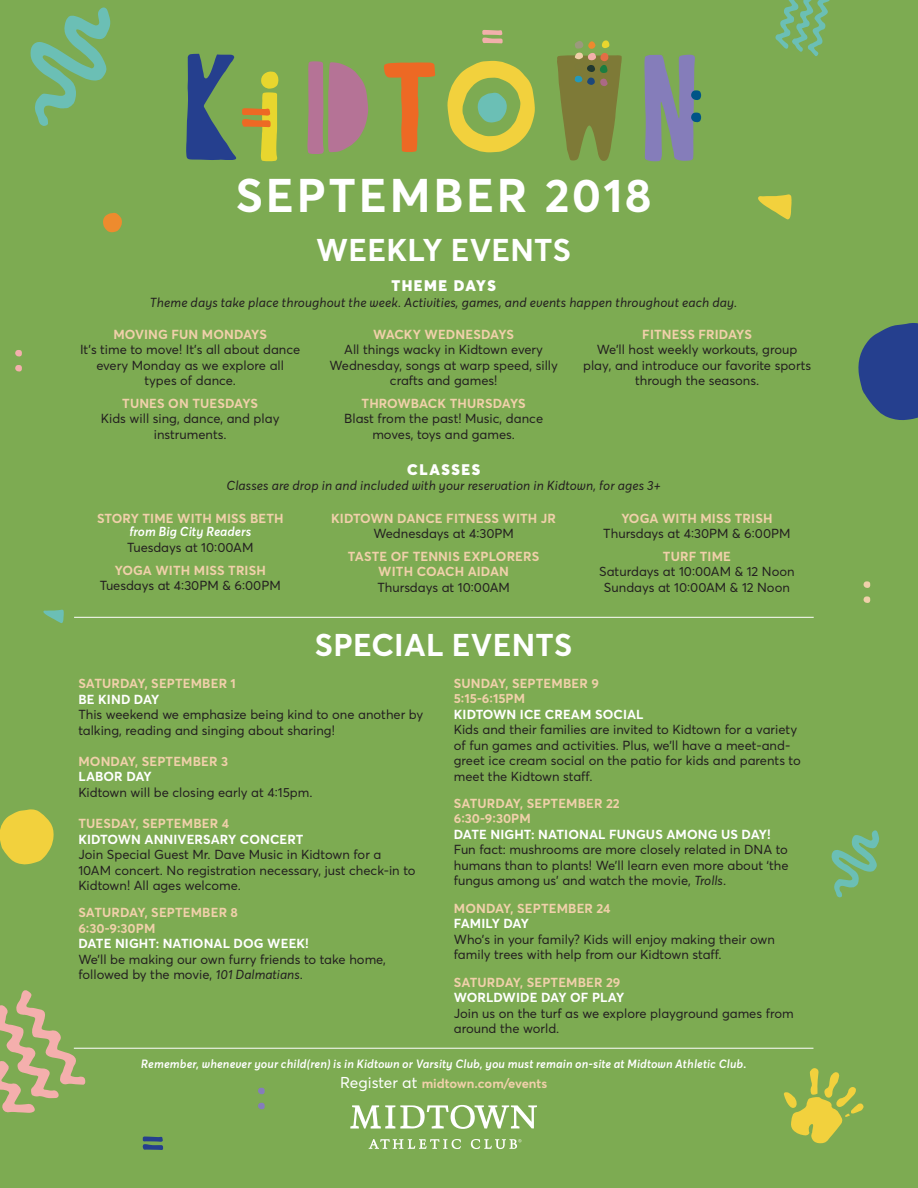
<style>
.page{position:relative;width:918px;height:1188px;background:#7dab52}
.page>*{position:absolute;margin:0;border:0;box-sizing:border-box;transform-origin:0 0}
.t1{font:700 46.65px "Averta";letter-spacing:.06em;color:#fff}
.t2{font:700 31.05px "Averta";letter-spacing:.01em;color:#fff}
.t3{font:900 15.15px "Averta";letter-spacing:.1em;color:#fff}
.t4{font:12.9px/15.6px "Averta";color:#231f20}
.t5{font:700 12.9px "Averta";letter-spacing:.01em;color:#f0d0aa}
.t6{font:italic 12.9px "Averta";letter-spacing:.01em;color:#231f20}
.t7{font:700 12.9px "Averta";letter-spacing:.01em;color:#fff}
.t8{font:italic 600 12.9px "Averta";color:#fff}
.t9{font:700 12.9px "Averta";letter-spacing:-.03em;color:#fff}
.t10{font:italic 600 11.85px "Averta";letter-spacing:.01em;color:#fff}
.s1{font-style:italic}
.s2{font-weight:400;font-size:15.6px;color:#fff}
</style>
<div class="page">
<hr style="left:74px;top:617px;width:740px;height:1px;background:#fff">
<hr style="left:74px;top:1048px;width:739px;height:1px;background:#fff">
<svg style="left:0;top:990px;width:85px;height:123px"></svg>
<svg style="left:30px;top:7px;width:81px;height:119px"></svg>
<svg style="left:784px;top:1068px;width:80px;height:76px"></svg>
<svg style="left:43px;top:610px;width:21px;height:13px"></svg>
<svg style="left:858px;top:323px;width:60px;height:97px"></svg>
<svg style="left:103px;top:213px;width:19px;height:19px"></svg>
<svg style="left:0;top:809px;width:54px;height:56px"></svg>
<svg style="left:258px;top:1088px;width:7px;height:22px"></svg>
<svg style="left:15px;top:350px;width:7px;height:22px"></svg>
<svg style="left:863px;top:581px;width:8px;height:22px"></svg>
<svg style="left:482px;top:30px;width:21px;height:13px"></svg>
<svg style="left:143px;top:1137px;width:20px;height:13px"></svg>
<svg style="left:775px;top:0;width:55px;height:56px"></svg>
<svg style="left:831px;top:830px;width:48px;height:67px"></svg>
<svg style="left:758px;top:194px;width:34px;height:26px"></svg>
<svg style="left:369px;top:1139px;width:92px;height:10px"></svg>
<svg style="left:350px;top:1105px;width:187px;height:24px"></svg>
<svg style="left:471px;top:1139px;width:50px;height:10px"></svg>
<svg style="left:384px;top:62px;width:51px;height:90px"></svg>
<svg style="left:447px;top:61px;width:88px;height:91px"></svg>
<svg style="left:242px;top:71px;width:37px;height:90px"></svg>
<svg style="left:307px;top:61px;width:61px;height:93px"></svg>
<svg style="left:186px;top:53px;width:50px;height:107px"></svg>
<svg style="left:644px;top:55px;width:57px;height:106px"></svg>
<svg style="left:557px;top:40px;width:65px;height:121px"></svg>
<p class="t1" style="left:236px;top:166px;width:417px">SEPTEMBER 2018</p>
<p class="t2" style="left:316px;top:230px;width:257px">WEEKLY EVENTS</p>
<p class="t3" style="left:391px;top:276px;width:106px">THEME DAYS</p>
<p class="t6" style="left:150px;top:294px;width:589px">Theme days take place throughout the week. Activities, games, and events happen throughout each day.</p>
<p class="t5" style="left:113px;top:326px;width:155px">MOVING FUN MONDAYS</p>
<p class="t4" style="left:80px;top:342px;width:222px;text-align:center">It’s time to move! It’s all about dance every Monday as we explore all</p>
<p class="t4" style="left:144px;top:373px;width:93px">types of dance.</p>
<p class="t5" style="left:122px;top:395px;width:137px">TUNES ON TUESDAYS</p>
<p class="t4" style="left:101px;top:411px;width:180px;text-align:center">Kids will sing, dance, and play instruments.</p>
<p class="t5" style="left:373px;top:326px;width:142px">WACKY WEDNESDAYS</p>
<p class="t4" style="left:329px;top:342px;width:230px;text-align:center">All things wacky in Kidtown every<br>Wednesday, songs at warp speed, silly crafts and games!</p>
<p class="t5" style="left:362px;top:395px;width:166px">THROWBACK THURSDAYS</p>
<p class="t4" style="left:344px;top:411px;width:201px;text-align:center">Blast from the past! Music, dance moves, toys and games.</p>
<p class="t5" style="left:642px;top:326px;width:111px">FITNESS FRIDAYS</p>
<p class="t4" style="left:583px;top:342px;width:229px;text-align:center">We’ll host weekly workouts, group play, and introduce our favorite sports through the seasons.</p>
<p class="t3" style="left:407px;top:460px;width:74px">CLASSES</p>
<p class="t6" style="left:226px;top:478px;width:436px">Classes are drop in and included with your reservation in Kidtown, for ages 3+</p>
<p class="t5" style="left:97px;top:510px;width:188px">STORY TIME WITH MISS BETH</p>
<p class="t8" style="left:129px;top:524px;width:123px">from Big City Readers</p>
<p class="t4" style="left:127px;top:540px;width:128px">Tuesdays at 10:00AM</p>
<p class="t5" style="left:115px;top:562px;width:153px">YOGA WITH MISS TRISH</p>
<p class="t4" style="left:100px;top:578px;width:182px">Tuesdays at 4:30PM &amp; 6:00PM</p>
<p class="t5" style="left:331px;top:510px;width:227px">KIDTOWN DANCE FITNESS WITH JR</p>
<p class="t4" style="left:373px;top:526px;width:142px">Wednesdays at 4:30PM</p>
<p class="t5" style="left:348px;top:548px;width:193px">TASTE OF TENNIS EXPLORERS</p>
<p class="t5" style="left:378px;top:563px;width:132px">WITH COACH AIDAN</p>
<p class="t4" style="left:377px;top:579px;width:134px">Thursdays at 10:00AM</p>
<p class="t5" style="left:621px;top:510px;width:153px">YOGA WITH MISS TRISH</p>
<p class="t4" style="left:603px;top:526px;width:189px">Thursdays at 4:30PM &amp; 6:00PM</p>
<p class="t5" style="left:663px;top:548px;width:70px">TURF TIME</p>
<p class="t4" style="left:599px;top:564px;width:197px">Saturdays at 10:00AM &amp; 12 Noon</p>
<p class="t4" style="left:604px;top:579px;width:188px">Sundays at 10:00AM &amp; 12 Noon</p>
<p class="t2" style="left:315px;top:625px;width:259px">SPECIAL EVENTS</p>
<p class="t5" style="left:78px;top:675px;width:159px">SATURDAY, SEPTEMBER 1</p>
<p class="t7" style="left:78px;top:691px;width:83px">BE KIND DAY</p>
<p class="t4" style="left:78px;top:707px;width:346px">This weekend we emphasize being kind to one another by talking, reading and singing about sharing!</p>
<p class="t5" style="left:78px;top:753px;width:151px">MONDAY, SEPTEMBER 3</p>
<p class="t7" style="left:78px;top:769px;width:75px">LABOR DAY</p>
<p class="t4" style="left:78px;top:784px;width:236px">Kidtown will be closing early at 4:15pm.</p>
<p class="t5" style="left:78px;top:815px;width:152px">TUESDAY, SEPTEMBER 4</p>
<p class="t7" style="left:78px;top:831px;width:227px">KIDTOWN ANNIVERSARY CONCERT</p>
<p class="t4" style="left:78px;top:847px;width:339px">Join Special Guest Mr. Dave Music in Kidtown for a<br>10AM concert. No registration necessary, just check-in to<br>Kidtown! All ages welcome.</p>
<p class="t5" style="left:78px;top:905px;width:161px">SATURDAY, SEPTEMBER 8</p>
<p class="t5" style="left:78px;top:920px;width:79px">6:30-9:30PM</p>
<p class="t7" style="left:78px;top:935px;width:232px">DATE NIGHT: NATIONAL DOG WEEK!</p>
<p class="t4" style="left:78px;top:951px;width:309px">We’ll be making our own furry friends to take home, followed by the movie, <span class="s1">101 Dalmatians</span>.</p>
<p class="t5" style="left:454px;top:675px;width:147px">SUNDAY, SEPTEMBER 9</p>
<p class="t5" style="left:454px;top:690px;width:73px">5:15-6:15PM</p>
<p class="t7" style="left:454px;top:706px;width:191px">KIDTOWN ICE CREAM SOCIAL</p>
<p class="t4" style="left:454px;top:722px;width:349px">Kids and their families are invited to Kidtown for a variety of fun games and activities. Plus, we’ll have a meet-and&shy;greet ice cream social on the patio for kids and parents to meet the Kidtown staff.</p>
<p class="t5" style="left:454px;top:795px;width:167px">SATURDAY, SEPTEMBER 22</p>
<p class="t5" style="left:454px;top:811px;width:79px">6:30-9:30PM</p>
<p class="t7" style="left:454px;top:826px;width:318px">DATE NIGHT: NATIONAL FUNGUS AMONG US DAY!</p>
<p class="t4" style="left:454px;top:842px;width:336px;text-align:justify">Fun fact: mushrooms are more closely related in DNA to humans than to plants! We’ll learn even more about ‘the fungus among us’ and watch the movie, <span class="s1">Trolls</span>.</p>
<p class="t5" style="left:454px;top:900px;width:158px">MONDAY, SEPTEMBER 24</p>
<p class="t9" style="left:454px;top:915px;width:77px">FAMILY DAY</p>
<p class="t4" style="left:454px;top:931px;width:323px">Who’s in your family? Kids will enjoy making their own family trees with help from our Kidtown staff.</p>
<p class="t5" style="left:454px;top:974px;width:168px">SATURDAY, SEPTEMBER 29</p>
<p class="t7" style="left:454px;top:989px;width:172px">WORLDWIDE DAY OF PLAY</p>
<p class="t4" style="left:454px;top:1005px;width:341px">Join us on the turf as we explore playground games from around the world.</p>
<p class="t10" style="left:141px;top:1057px;width:607px">Remember, whenever your child(ren) is in Kidtown or Varsity Club, you must remain on-site at Midtown Athletic Club.</p>
<p class="t5" style="left:340px;top:1076px;width:209px"><span class="s2">Register at</span> midtown.com/events</p>
</div>
